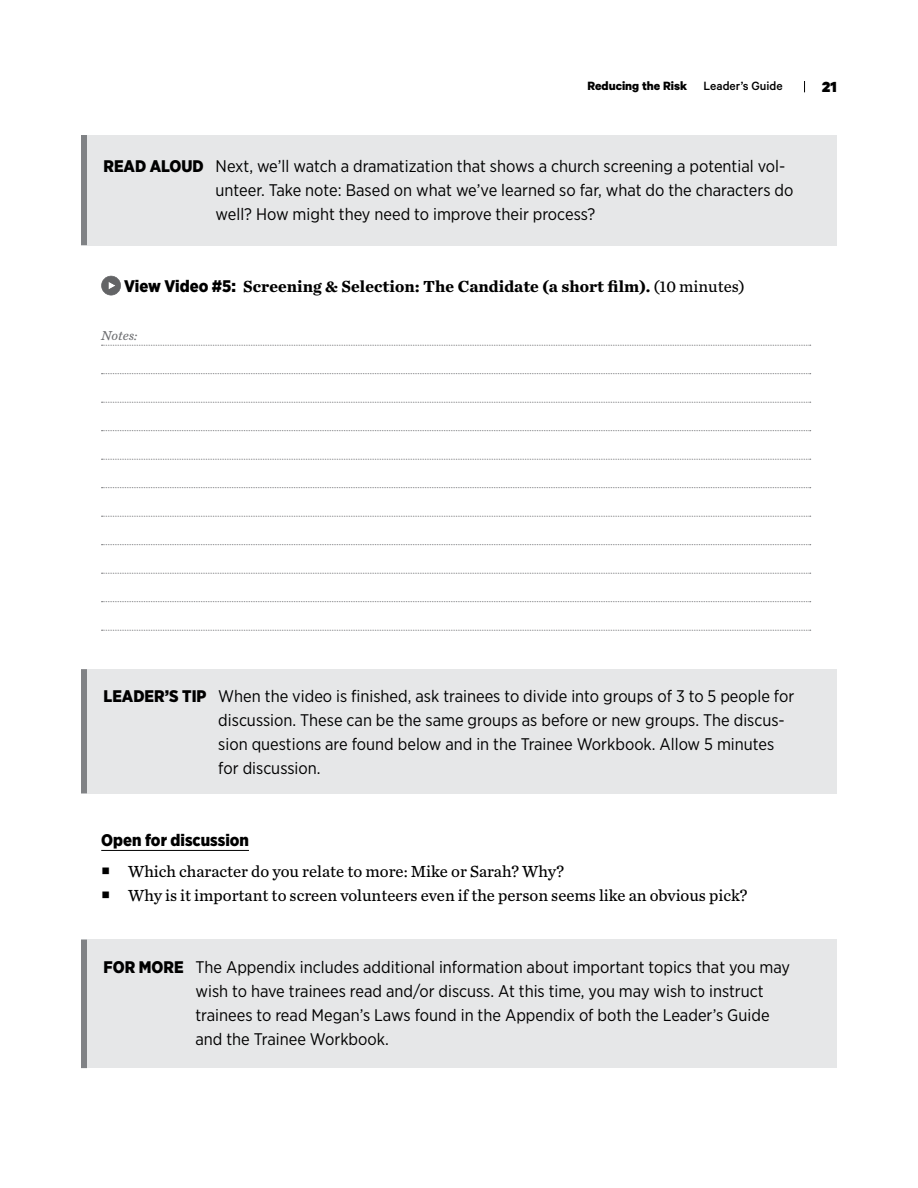
<style>
.page{position:relative;width:918px;height:1188px;background:#fff}
.page>*{position:absolute;margin:0;border:0;box-sizing:border-box;transform-origin:0 0}
.Note-Tip_-_Sans_seri{font:16.8px/24px "Gotham Narrow";color:#000}
.t1{font:16.8px "Chronicle Text G3";color:#000}
.Main_Text{font:700 16.8px "Chronicle Text G3";color:#000}
.Open_for_Discussion{font:900 16.8px "Gotham Narrow";color:#000}
.t2{font:900 16.5px "Calibre";color:#000}
.t3{font:700 13.5px "Calibre";color:#000}
.Notes_lines{font:italic 13.5px "Chronicle Text G3";color:#6d6e71}
.s1{font-weight:500}
.s2{font-weight:900}
.s3{font-family:"Gotham Narrow";font-weight:900}
.s4{font-weight:400}
</style>
<div class="page">
<div style="left:81px;top:940px;width:756px;height:128px;background:#e6e7e8"></div>
<div style="left:81px;top:940px;width:6px;height:128px;background:#808285"></div>
<div style="left:81px;top:669px;width:756px;height:124px;background:#e6e7e8"></div>
<div style="left:81px;top:669px;width:6px;height:124px;background:#808285"></div>
<div style="left:81px;top:135px;width:756px;height:110px;background:#e6e7e8"></div>
<div style="left:81px;top:135px;width:6px;height:110px;background:#808285"></div>
<svg style="left:102px;top:345px;width:709px;height:1px"></svg>
<svg style="left:102px;top:373px;width:709px;height:1px"></svg>
<svg style="left:102px;top:402px;width:709px;height:1px"></svg>
<svg style="left:102px;top:430px;width:709px;height:1px"></svg>
<svg style="left:102px;top:459px;width:709px;height:1px"></svg>
<svg style="left:102px;top:487px;width:709px;height:1px"></svg>
<svg style="left:102px;top:516px;width:709px;height:1px"></svg>
<svg style="left:102px;top:544px;width:709px;height:1px"></svg>
<svg style="left:102px;top:573px;width:709px;height:1px"></svg>
<svg style="left:102px;top:601px;width:709px;height:1px"></svg>
<svg style="left:102px;top:630px;width:709px;height:1px"></svg>
<hr style="left:101px;top:850px;width:148px;height:1px;background:#000">
<svg style="left:101px;top:276px;width:20px;height:19px"></svg>
<p class="t3" style="left:587px;top:77px;width:197px">Reducing the Risk <span class="s1">Leader’s Guide</span></p>
<p class="t2" style="left:822px;top:76px;width:16px">21</p>
<p class="Note-Tip_-_Sans_seri" style="left:216px;top:154px;width:579px;text-indent:-112px"><span class="s2">READ ALOUD</span> Next, we’ll watch a dramatization that shows a church screening a potential vol&shy;unteer. Take note: Based on what we’ve learned so far, what do the characters do well? How might they need to improve their process?</p>
<p class="Main_Text" style="left:124px;top:273px;width:623px"><span class="s3">View Video #5:</span> Screening &amp; Selection: The Candidate (a short film). <span class="s4">(10 minutes)</span></p>
<p class="Notes_lines" style="left:101px;top:326px;width:38px">Notes:</p>
<p class="Note-Tip_-_Sans_seri" style="left:218px;top:684px;width:578px;text-indent:-115px"><span class="s2">LEADER’S TIP</span> When the video is finished, ask trainees to divide into groups of 3 to 5 people for discussion. These can be the same groups as before or new groups. The discus&shy;sion questions are found below and in the Trainee Workbook. Allow 5 minutes for discussion.</p>
<p class="Open_for_Discussion" style="left:101px;top:829px;width:149px">Open for discussion</p>
<p class="t1" style="left:101px;top:858px;width:464px">○ Which character do you relate to more: Mike or Sarah? Why?</p>
<p class="t1" style="left:101px;top:882px;width:648px">○ Why is it important to screen volunteers even if the person seems like an obvious pick?</p>
<p class="Note-Tip_-_Sans_seri" style="left:195px;top:954px;width:596px;text-indent:-92px"><span class="s2">FOR MORE</span> The Appendix includes additional information about important topics that you may wish to have trainees read and/or discuss. At this time, you may wish to instruct trainees to read Megan’s Laws found in the Appendix of both the Leader’s Guide and the Trainee Workbook.</p>
</div>
